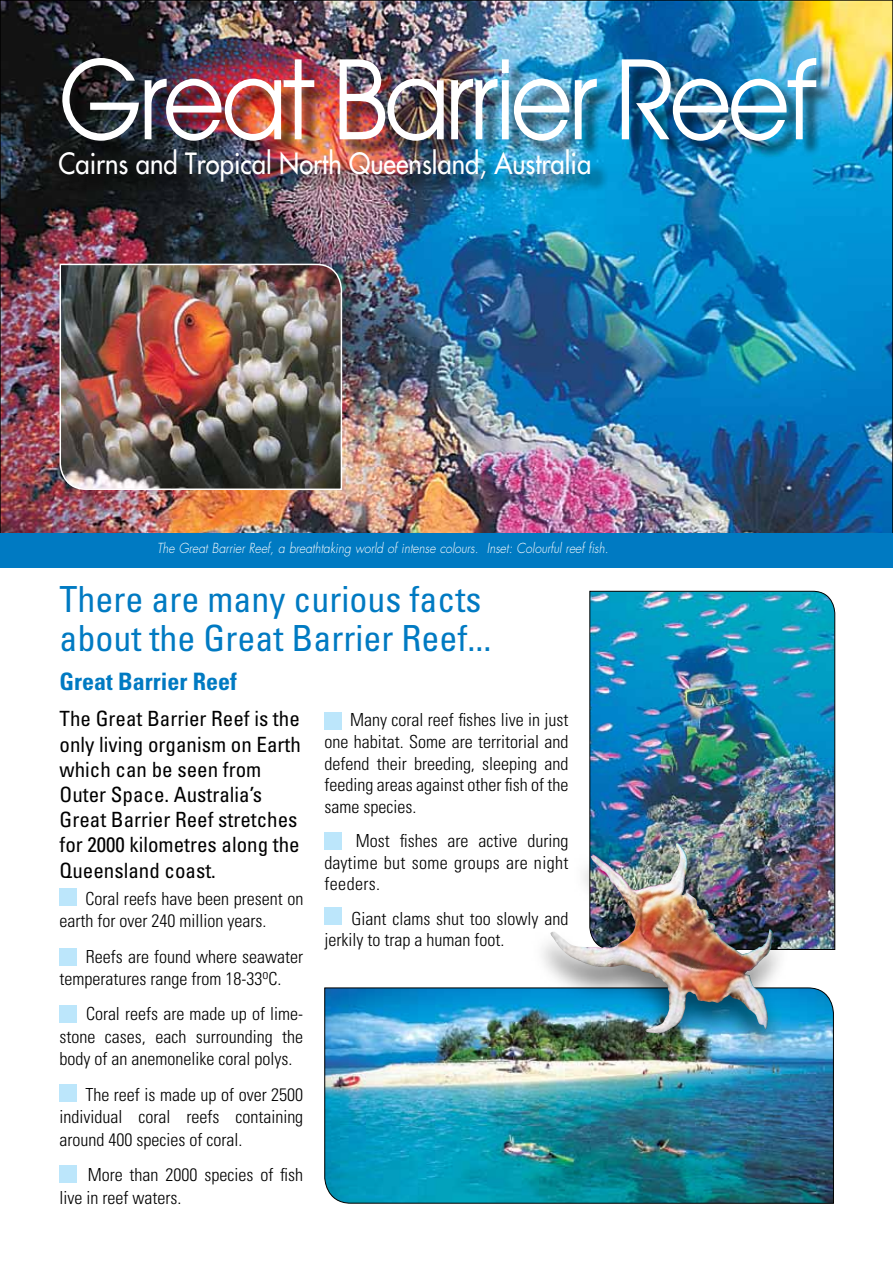
<style>
.page{position:relative;width:893px;height:1263px;background:#fff}
.page>*{position:absolute;margin:0;border:0;box-sizing:border-box;transform-origin:0 0}
.t1{font:108px "Avant Garde";letter-spacing:-.05em;color:#fff;scale:.9 1}
.t2{font:condensed 36px/39px "Univers";color:#007ac2}
.t3{font:28.5px "Futura";color:#fff;scale:.9 1}
.t4{font:700 condensed 24px "Univers";color:#007ac2}
.t5{font:condensed 21px/25.2px "Univers";color:#000}
.t6{font:300 condensed 18px/22.5px "Univers";color:#000}
.t7{font:italic 300 13.5px "Futura";color:#fff;scale:.9 1}
</style>
<div class="page">
<img style="left:2px;top:2px;width:889px;height:532px">
<img style="left:59px;top:263px;width:284px;height:228px">
<div style="left:62px;top:60px;width:772px;height:139px;background:#000;opacity:.62"></div>
<div style="left:0;top:534px;width:893px;height:34px;background:#007ac2"></div>
<div style="left:60px;top:888px;width:17px;height:17px;background:#bce6fb"></div>
<div style="left:325px;top:712px;width:17px;height:17px;background:#bce6fb"></div>
<div style="left:60px;top:948px;width:17px;height:17px;background:#bce6fb"></div>
<div style="left:60px;top:1005px;width:17px;height:17px;background:#bce6fb"></div>
<div style="left:60px;top:1084px;width:17px;height:17px;background:#bce6fb"></div>
<div style="left:60px;top:1165px;width:17px;height:17px;background:#bce6fb"></div>
<img style="left:324px;top:988px;width:510px;height:215px">
<div style="left:325px;top:832px;width:17px;height:17px;background:#bce6fb"></div>
<div style="left:325px;top:908px;width:17px;height:17px;background:#bce6fb"></div>
<img style="left:589px;top:591px;width:246px;height:359px">
<div style="left:531px;top:843px;width:257px;height:225px;background:#000;opacity:.52"></div>
<img style="left:549px;top:846px;width:191px;height:187px">
<h1 class="t1" style="left:58px;top:36px;width:843px">Great Barrier Reef</h1>
<h3 class="t3" style="left:58px;top:144px;width:593px">Cairns and Tropical North Queensland, Australia</h3>
<p class="t7" style="left:157px;top:540px;width:503px">The Great Barrier Reef, a breathtaking world of intense colours. Inset: Colourful reef fish.</p>
<h2 class="t2" style="left:60px;top:579px;width:433px">There are many curious facts about the Great Barrier Reef...</h2>
<h3 class="t4" style="left:60px;top:667px;width:179px">Great Barrier Reef</h3>
<p class="t5" style="left:60px;top:706px;width:243px">The Great Barrier Reef is the only living organism on Earth which can be seen from<br>Outer Space. Australia’s<br>Great Barrier Reef stretches for 2000 kilometres along the<br>Queensland coast.</p>
<p class="t6" style="left:325px;top:709px;width:245px;line-height:21.6px;text-align:justify;text-indent:26px">Many coral reef fishes live in just one habitat. Some are territorial and defend their breeding, sleeping and feeding areas against other fish of the same species.</p>
<p class="t6" style="left:325px;top:830px;width:245px;line-height:21.6px;text-align:justify;text-indent:31px">Most fishes are active during daytime but some groups are night feeders.</p>
<p class="t6" style="left:325px;top:907px;width:245px;line-height:21.6px;text-indent:27px">Giant clams shut too slowly and jerkily to trap a human foot.</p>
<p class="t6" style="left:60px;top:887px;width:245px;text-indent:26px">Coral reefs have been present on earth for over 240 million years.</p>
<p class="t6" style="left:60px;top:945px;width:245px;text-indent:26px">Reefs are found where seawater temperatures range from 18-33<sup>o</sup>C.</p>
<p class="t6" style="left:60px;top:1002px;width:245px;text-align:justify;text-indent:26px">Coral reefs are made up of lime&shy;stone cases, each surrounding the body of an anemonelike coral polys.</p>
<p class="t6" style="left:60px;top:1083px;width:245px;text-align:justify;text-indent:26px">The reef is made up of over 2500 individual coral reefs containing around 400 species of coral.</p>
<p class="t6" style="left:60px;top:1163px;width:245px;text-indent:28px">More than 2000 species of fish live in reef waters.</p>
</div>
